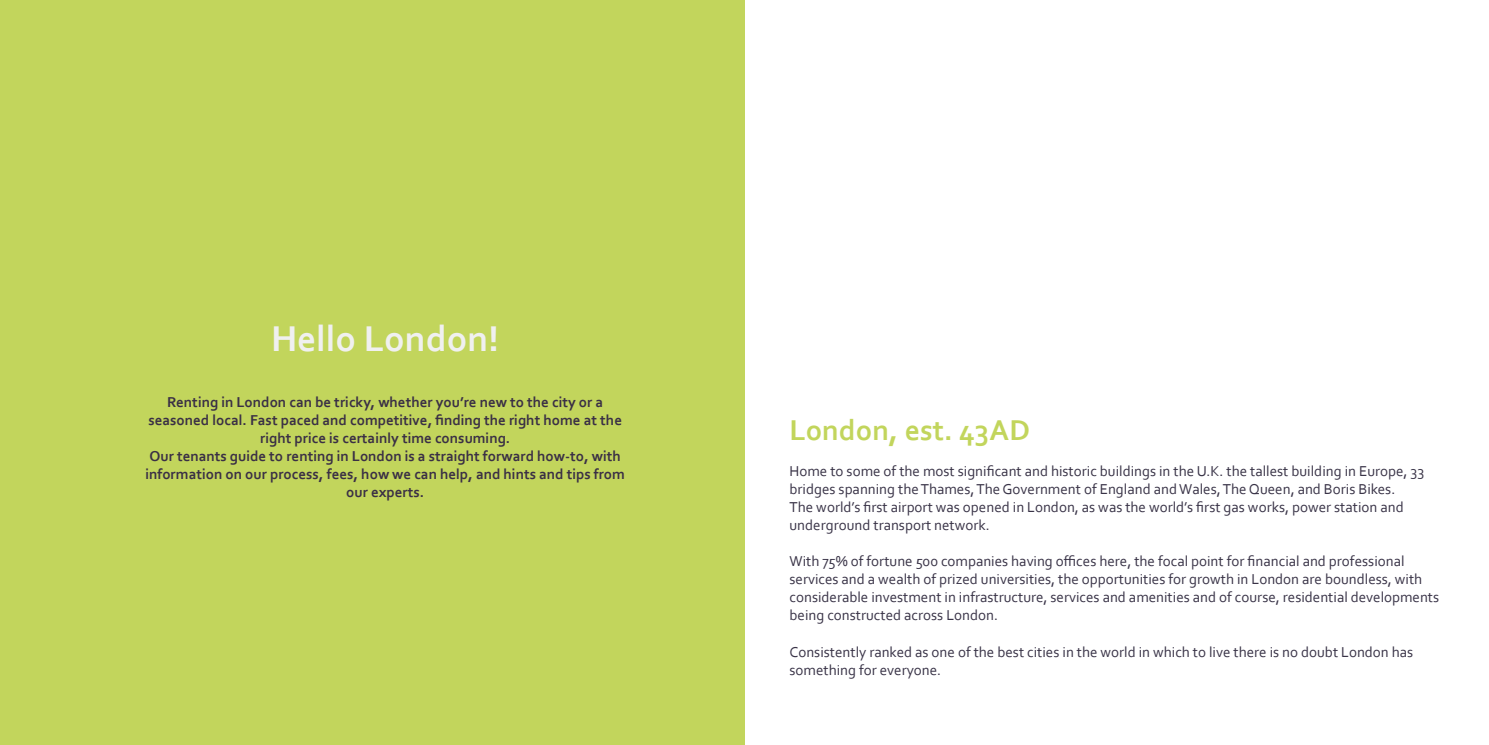
<style>
.page{position:relative;width:1489px;height:745px;background:#fff}
.page>*{position:absolute;margin:0;border:0;box-sizing:border-box;transform-origin:0 0}
.t1{font:700 37.5px "Corbel";color:#f0f0f0}
.t2{font:700 30px "Corbel";color:#c2d55c}
.t3{font:15px/18px "Corbel";color:#393347}
.t4{font:700 15px/18px "Corbel";color:#3a2f45;text-align:center}
</style>
<div class="page">
<div style="left:0;top:0;width:744px;height:744px;background:#c2d55c"></div>
<h1 class="t1" style="left:271px;top:315px;width:230px">Hello London!</h1>
<p class="t4" style="left:145px;top:392px;width:481px">Renting in London can be tricky, whether you’re new to the city or a seasoned local. Fast paced and competitive, finding the right home at the right price is certainly time consuming.<br>Our tenants guide to renting in London is a straight forward how-to, with information on our process, fees, how we can help, and hints and tips from our experts.</p>
<h2 class="t2" style="left:789px;top:411px;width:242px">London, est. 43AD</h2>
<p class="t3" style="left:789px;top:461px;width:636px">Home to some of the most significant and historic buildings in the U.K. the tallest building in Europe, 33 bridges spanning the Thames, The Government of England and Wales, The Queen, and Boris Bikes.<br>The world’s first airport was opened in London, as was the world’s first gas works, power station and underground transport network.</p>
<p class="t3" style="left:789px;top:551px;width:651px">With 75% of fortune 500 companies having offices here, the focal point for financial and professional services and a wealth of prized universities, the opportunities for growth in London are boundless, with considerable investment in infrastructure, services and amenities and of course, residential developments being constructed across London.</p>
<p class="t3" style="left:789px;top:641px;width:625px">Consistently ranked as one of the best cities in the world in which to live there is no doubt London has something for everyone.</p>
</div>
